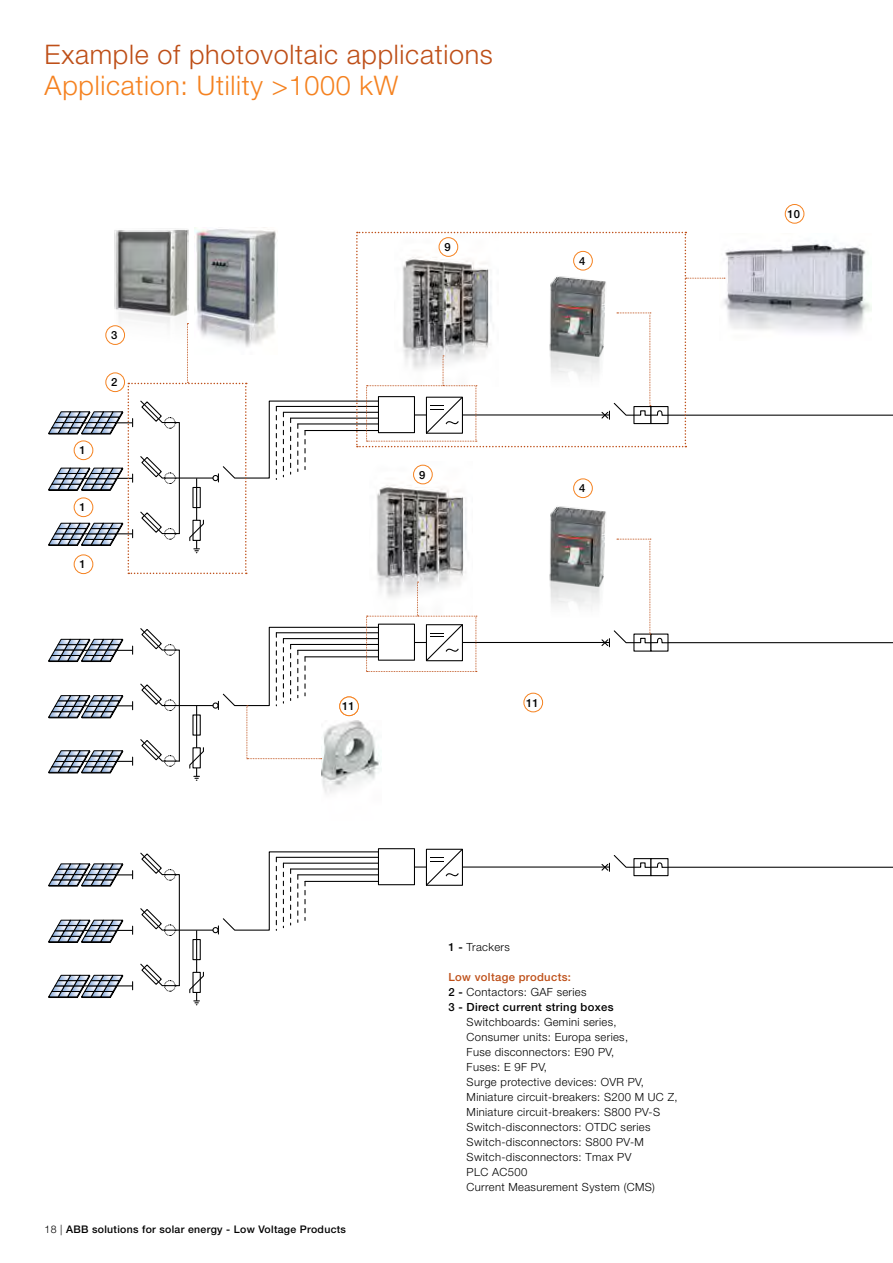
<style>
.page{position:relative;width:893px;height:1263px;background:#fff}
.page>*{position:absolute;margin:0;border:0;box-sizing:border-box;transform-origin:0 0}
.t1{font:300 27px "Helvetica Neue LT Std";letter-spacing:.025em;color:#be4f18}
.t2{font:300 27px "Helvetica Neue LT Std";letter-spacing:.025em;color:#f58220}
.t3{font:300 11.25px/15px "Helvetica Neue LT Std";letter-spacing:.03em;color:#000}
.t4{font:500 11.25px/15px "Helvetica Neue LT Std";letter-spacing:.03em;color:#000}
.t5{font:500 10.5px "Helvetica Neue LT Std";letter-spacing:.03em;color:#000}
.s1{font-weight:500}
.s2{color:#be4f18}
.s3{font-weight:300}
</style>
<div class="page">
<img style="left:114px;top:228px;width:75px;height:4px">
<img style="left:194px;top:227px;width:82px;height:5px">
<img style="left:322px;top:781px;width:40px;height:13px">
<hr style="left:414px;top:866px;width:195px;height:1px;background:#000">
<hr style="left:80px;top:874px;width:52px;height:1px;background:#000">
<hr style="left:80px;top:930px;width:52px;height:1px;background:#000">
<hr style="left:80px;top:985px;width:52px;height:1px;background:#000">
<svg style="left:48px;top:863px;width:75px;height:23px"></svg>
<svg style="left:48px;top:919px;width:75px;height:24px"></svg>
<svg style="left:48px;top:974px;width:75px;height:24px"></svg>
<div style="left:426px;top:849px;width:37px;height:37px;border:1px solid #000"></div>
<svg style="left:426px;top:849px;width:36px;height:36px"></svg>
<hr style="left:196px;top:930px;width:1px;height:71px;background:#000">
<svg style="left:194px;top:1000px;width:5px;height:5px"></svg>
<div style="left:633px;top:858px;width:18px;height:18px;background:#fff;border:1px solid #000"></div>
<div style="left:650px;top:858px;width:18px;height:18px;border:1px solid #000"></div>
<svg style="left:600px;top:855px;width:293px;height:17px"></svg>
<div style="left:378px;top:848px;width:37px;height:37px;border:1px solid #000"></div>
<div style="left:785px;top:204px;width:19px;height:20px;border:1px solid #f58220;border-radius:50%"></div>
<svg style="left:140px;top:851px;width:240px;height:143px"></svg>
<svg style="left:48px;top:232px;width:845px;height:549px"></svg>
<div style="left:340px;top:697px;width:18px;height:19px;background:#fff;border-radius:50%"></div>
<div style="left:339px;top:696px;width:20px;height:20px;border:1px solid #f58220;border-radius:50%"></div>
<div style="left:524px;top:693px;width:19px;height:19px;background:#fff;border-radius:50%"></div>
<div style="left:523px;top:693px;width:20px;height:19px;border:1px solid #f58220;border-radius:50%"></div>
<h1 class="t1" style="left:45px;top:38px;width:450px">Example of photovoltaic applications</h1>
<h1 class="t2" style="left:45px;top:69px;width:355px">Application: Utility &gt;1000 kW</h1>
<p class="t4" style="left:80px;top:443px;width:8px">1</p>
<p class="t4" style="left:80px;top:500px;width:8px">1</p>
<p class="t4" style="left:80px;top:557px;width:8px">1</p>
<p class="t4" style="left:111px;top:327px;width:8px">3</p>
<p class="t4" style="left:111px;top:375px;width:8px">2</p>
<p class="t4" style="left:445px;top:239px;width:8px">9</p>
<p class="t4" style="left:419px;top:467px;width:8px">9</p>
<p class="t4" style="left:579px;top:253px;width:8px">4</p>
<p class="t4" style="left:579px;top:481px;width:8px">4</p>
<p class="t4" style="left:342px;top:699px;width:14px">11</p>
<p class="t4" style="left:526px;top:695px;width:14px">11</p>
<p class="t3" style="left:448px;top:939px;width:63px"><span class="s1">1 -</span> Trackers</p>
<p class="t4" style="left:448px;top:969px;width:167px"><span class="s2">Low voltage products:<br></span>2 - <span class="s3">Contactors: GAF series<br></span>3 - Direct current string boxes</p>
<p class="t3" style="left:467px;top:1014px;width:212px">Switchboards: Gemini series,<br>Consumer units: Europa series,<br>Fuse disconnectors: E90 PV,<br>Fuses: E 9F PV,<br>Surge protective devices: OVR PV,<br>Miniature circuit-breakers: S200 M UC Z,<br>Miniature circuit-breakers: S800 PV-S<br>Switch-disconnectors: OTDC series<br>Switch-disconnectors: S800 PV-M<br>Switch-disconnectors: Tmax PV<br>PLC AC500<br>Current Measurement System (CMS)</p>
<p class="t5" style="left:45px;top:1223px;width:303px"><span class="s3">18 |</span> ABB solutions for solar energy - Low Voltage Products</p>
<p class="t4" style="left:788px;top:206px;width:14px">10</p>
</div>
